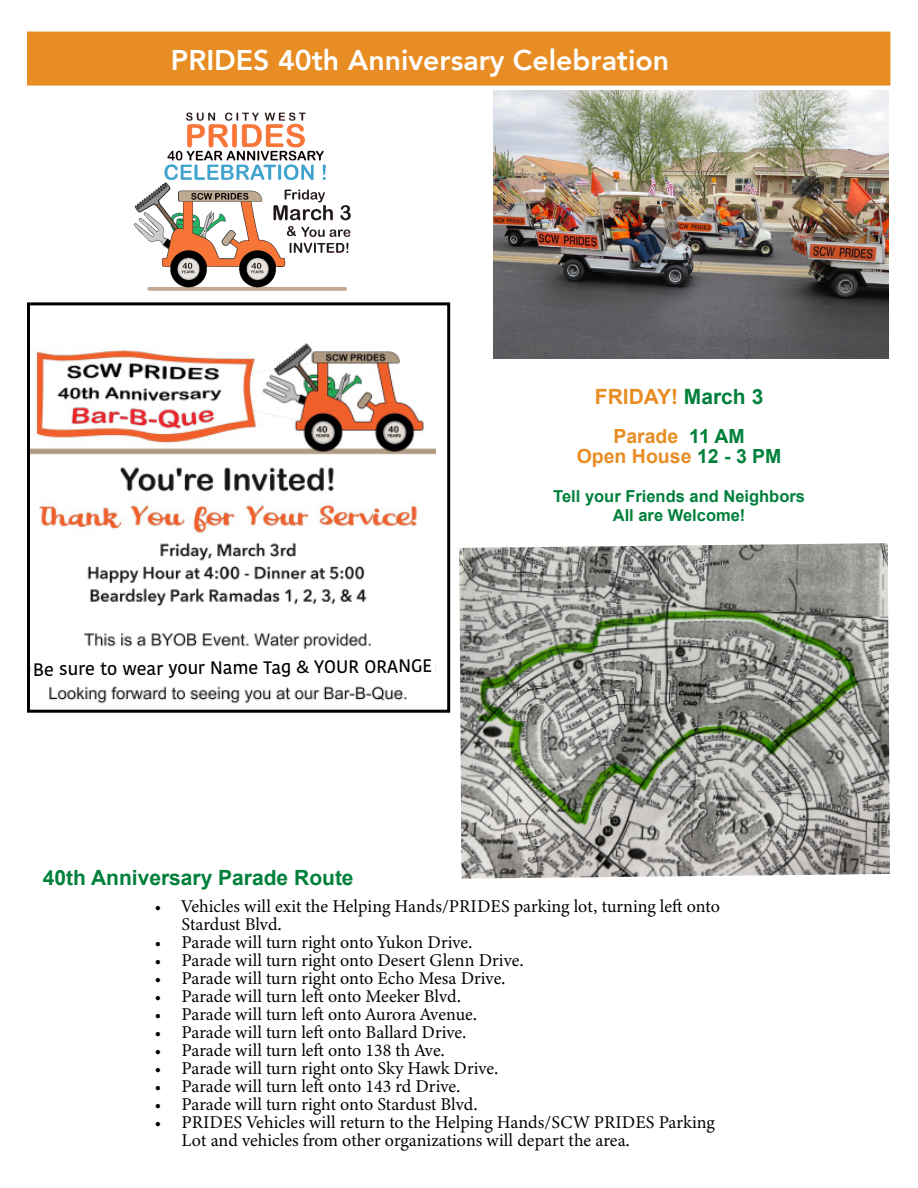
<style>
.page{position:relative;width:918px;height:1188px;background:#fff}
.page>*{position:absolute;margin:0;border:0;box-sizing:border-box;transform-origin:0 0}
.t1{font:800 28.5px "Avenir";color:#fff}
.t2{font:700 21px "Arial";color:#00803b}
.t3{font:700 21px "Arial";color:#e78d24}
.t4{font:700 19.5px/19.5px "Arial";color:#e78d24;text-align:center}
.t5{font:18px/18px "Minion Variable Concept";color:#000}
.t6{font:500 18px "Kohinoor Bangla";color:#000}
.t7{font:700 16.5px/19.5px "Arial";color:#00803b;text-align:center}
.s1{color:#00803b}
</style>
<div class="page">
<img style="left:31px;top:343px;width:404px;height:361px">
<img style="left:493px;top:91px;width:396px;height:268px">
<div style="left:27px;top:32px;width:863px;height:54px;background:#e78d24;border:2px solid #e78d24"></div>
<img style="left:459px;top:543px;width:431px;height:336px">
<img style="left:133px;top:112px;width:218px;height:179px">
<svg style="left:31px;top:653px;width:404px;height:34px"></svg>
<div style="left:27px;top:302px;width:423px;height:411px;border:3px solid #000"></div>
<h1 class="t1" style="left:171px;top:37px;width:500px">PRIDES 40th Anniversary Celebration</h1>
<p class="t6" style="left:33px;top:653px;width:401px">Be sure to wear your Name Tag &amp; YOUR ORANGE</p>
<p class="t3" style="left:595px;top:383px;width:170px">FRIDAY! <span class="s1">March 3</span></p>
<p class="t4" style="left:577px;top:427px;width:206px">Parade <span class="s1">11 AM<br></span>Open House <span class="s1">12 - 3 PM</span></p>
<p class="t7" style="left:553px;top:487px;width:253px">Tell your Friends and Neighbors<br>All are Welcome!</p>
<p class="t2" style="left:43px;top:864px;width:312px">40th Anniversary Parade Route</p>
<p class="t5" style="left:182px;top:898px;width:540px;text-indent:-27px">• Vehicles will exit the Helping Hands/PRIDES parking lot, turning left onto<br>Stardust Blvd.</p>
<p class="t5" style="left:154px;top:934px;width:319px">• Parade will turn right onto Yukon Drive.</p>
<p class="t5" style="left:154px;top:952px;width:370px">• Parade will turn right onto Desert Glenn Drive.</p>
<p class="t5" style="left:154px;top:970px;width:352px">• Parade will turn right onto Echo Mesa Drive.</p>
<p class="t5" style="left:154px;top:988px;width:308px">• Parade will turn left onto Meeker Blvd.</p>
<p class="t5" style="left:154px;top:1006px;width:324px">• Parade will turn left onto Aurora Avenue.</p>
<p class="t5" style="left:154px;top:1024px;width:313px">• Parade will turn left onto Ballard Drive.</p>
<p class="t5" style="left:154px;top:1042px;width:292px">• Parade will turn left onto 138 th Ave.</p>
<p class="t5" style="left:154px;top:1060px;width:345px">• Parade will turn right onto Sky Hawk Drive.</p>
<p class="t5" style="left:154px;top:1078px;width:307px">• Parade will turn left onto 143 rd Drive.</p>
<p class="t5" style="left:154px;top:1096px;width:325px">• Parade will turn right onto Stardust Blvd.</p>
<p class="t5" style="left:182px;top:1114px;width:535px;text-indent:-27px">• PRIDES Vehicles will return to the Helping Hands/SCW PRIDES Parking<br>Lot and vehicles from other organizations will depart the area.</p>
</div>
